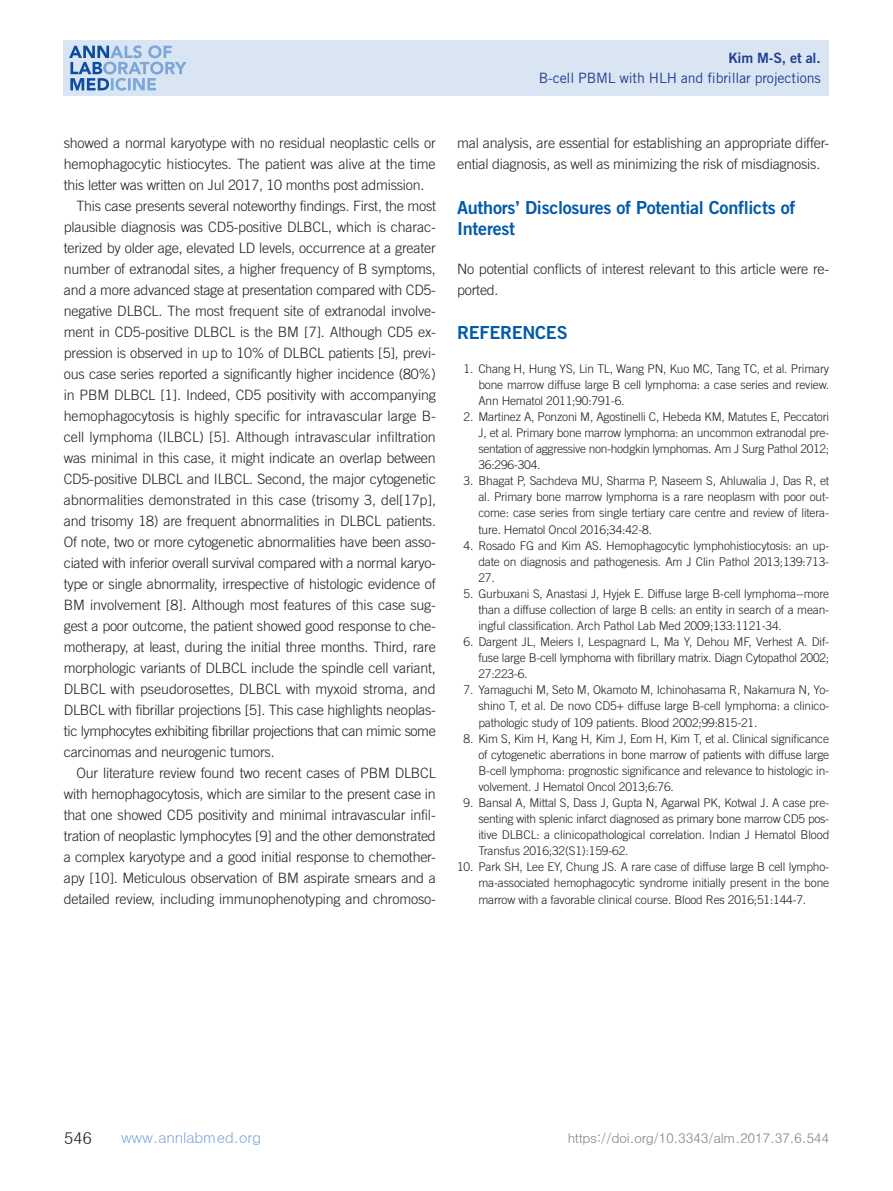
<style>
.page{position:relative;width:893px;height:1191px;background:#fff}
.page>*{position:absolute;margin:0;border:0;box-sizing:border-box;transform-origin:0 0}
.본문대제목{font:18px/21px "Trade Gothic LT Std Bd 2";letter-spacing:-.015em;color:#015aaa}
.URL{font:16.5px "Dotum";color:#231f20}
.URL-2{font:15px "Dotum";letter-spacing:-.02em;color:#7ca7d8}
.본문{font:300 14.25px/21px "Trade Gothic LT Std";letter-spacing:-.015em;color:#231f20;text-align:justify}
.하시라제목{font:14.25px "Trade Gothic LT Std";letter-spacing:-.015em;color:#253f8e}
.하시라이름{font:14.25px "Trade Gothic LT Std Bd 2";letter-spacing:-.015em;color:#253f8e}
.t1{font:13.5px "Dotum";letter-spacing:-.03em;color:#808285}
.참고문헌_1{font:300 12px/16px "Trade Gothic LT Std";letter-spacing:-.015em;color:#231f20;text-align:justify}
.참고문헌_2{font:300 12px/16px "Trade Gothic LT Std";letter-spacing:-.015em;color:#231f20;text-align:justify}
</style>
<div class="page">
<div style="left:64px;top:40px;width:765px;height:56px;background:#dae5f4"></div>
<svg style="left:69px;top:45px;width:118px;height:46px"></svg>
<p class="본문" style="left:64px;top:132px;width:374px">showed a normal karyotype with no residual neoplastic cells or hemophagocytic histiocytes. The patient was alive at the time this letter was written on Jul 2017, 10 months post admission.</p>
<p class="본문" style="left:64px;top:195px;width:374px;text-indent:13px">This case presents several noteworthy findings. First, the most plausible diagnosis was CD5-positive DLBCL, which is charac&shy;terized by older age, elevated LD levels, occurrence at a greater number of extranodal sites, a higher frequency of B symptoms, and a more advanced stage at presentation compared with CD5- negative DLBCL. The most frequent site of extranodal involve&shy;ment in CD5-positive DLBCL is the BM [7]. Although CD5 ex&shy;pression is observed in up to 10% of DLBCL patients [5], previ&shy;ous case series reported a significantly higher incidence (80%) in PBM DLBCL [1]. Indeed, CD5 positivity with accompanying hemophagocytosis is highly specific for intravascular large B&shy;cell lymphoma (ILBCL) [5]. Although intravascular infiltration was minimal in this case, it might indicate an overlap between CD5-positive DLBCL and ILBCL. Second, the major cytogenetic abnormalities demonstrated in this case (trisomy 3, del[17p], and trisomy 18) are frequent abnormalities in DLBCL patients.<br>Of note, two or more cytogenetic abnormalities have been asso&shy;ciated with inferior overall survival compared with a normal karyo&shy;type or single abnormality, irrespective of histologic evidence of BM involvement [8]. Although most features of this case sug&shy;gest a poor outcome, the patient showed good response to che&shy;motherapy, at least, during the initial three months. Third, rare morphologic variants of DLBCL include the spindle cell variant, DLBCL with pseudorosettes, DLBCL with myxoid stroma, and DLBCL with fibrillar projections [5]. This case highlights neoplas&shy;tic lymphocytes exhibiting fibrillar projections that can mimic some carcinomas and neurogenic tumors.</p>
<p class="본문" style="left:64px;top:762px;width:374px;text-indent:13px">Our literature review found two recent cases of PBM DLBCL with hemophagocytosis, which are similar to the present case in that one showed CD5 positivity and minimal intravascular infil&shy;tration of neoplastic lymphocytes [9] and the other demonstrated a complex karyotype and a good initial response to chemother&shy;apy [10]. Meticulous observation of BM aspirate smears and a detailed review, including immunophenotyping and chromoso-</p>
<p class="하시라이름" style="left:728px;top:49px;width:94px">Kim M-S, et al.</p>
<p class="하시라제목" style="left:539px;top:69px;width:283px">B-cell PBML with HLH and fibrillar projections</p>
<p class="본문" style="left:457px;top:132px;width:374px">mal analysis, are essential for establishing an appropriate differ&shy;ential diagnosis, as well as minimizing the risk of misdiagnosis.</p>
<p class="본문대제목" style="left:457px;top:197px;width:340px">Authors’ Disclosures of Potential Conflicts of<br>Interest</p>
<p class="본문" style="left:457px;top:258px;width:374px">No potential conflicts of interest relevant to this article were re&shy;ported.</p>
<p class="본문대제목" style="left:457px;top:321px;width:112px">REFERENCES</p>
<p class="참고문헌_1" style="left:478px;top:360px;width:352px;text-indent:-15px">1. Chang H, Hung YS, Lin TL, Wang PN, Kuo MC, Tang TC, et al. Primary bone marrow diffuse large B cell lymphoma: a case series and review.<br>Ann Hematol 2011;90:791-6.</p>
<p class="참고문헌_1" style="left:478px;top:408px;width:352px;text-indent:-15px">2. Martinez A, Ponzoni M, Agostinelli C, Hebeda KM, Matutes E, Peccatori J, et al. Primary bone marrow lymphoma: an uncommon extranodal pre&shy;sentation of aggressive non-hodgkin lymphomas. Am J Surg Pathol 2012; 36:296-304.</p>
<p class="참고문헌_1" style="left:478px;top:473px;width:352px;text-indent:-15px">3. Bhagat P, Sachdeva MU, Sharma P, Naseem S, Ahluwalia J, Das R, et al. Primary bone marrow lymphoma is a rare neoplasm with poor out&shy;come: case series from single tertiary care centre and review of litera&shy;ture. Hematol Oncol 2016;34:42-8.</p>
<p class="참고문헌_1" style="left:478px;top:537px;width:352px;text-indent:-15px">4. Rosado FG and Kim AS. Hemophagocytic lymphohistiocytosis: an up&shy;date on diagnosis and pathogenesis. Am J Clin Pathol 2013;139:713- 27.</p>
<p class="참고문헌_1" style="left:478px;top:585px;width:352px;text-indent:-15px">5. Gurbuxani S, Anastasi J, Hyjek E. Diffuse large B-cell lymphoma--more than a diffuse collection of large B cells: an entity in search of a mean&shy;ingful classification. Arch Pathol Lab Med 2009;133:1121-34.</p>
<p class="참고문헌_1" style="left:478px;top:633px;width:352px;text-indent:-15px">6. Dargent JL, Meiers I, Lespagnard L, Ma Y, Dehou MF, Verhest A. Dif&shy;fuse large B-cell lymphoma with fibrillary matrix. Diagn Cytopathol 2002; 27:223-6.</p>
<p class="참고문헌_1" style="left:478px;top:682px;width:352px;text-indent:-15px">7. Yamaguchi M, Seto M, Okamoto M, Ichinohasama R, Nakamura N, Yo&shy;shino T, et al. De novo CD5+ diffuse large B-cell lymphoma: a clinico&shy;pathologic study of 109 patients. Blood 2002;99:815-21.</p>
<p class="참고문헌_1" style="left:478px;top:730px;width:352px;text-indent:-15px">8. Kim S, Kim H, Kang H, Kim J, Eom H, Kim T, et al. Clinical significance of cytogenetic aberrations in bone marrow of patients with diffuse large B-cell lymphoma: prognostic significance and relevance to histologic in&shy;volvement. J Hematol Oncol 2013;6:76.</p>
<p class="참고문헌_1" style="left:478px;top:794px;width:352px;text-indent:-15px">9. Bansal A, Mittal S, Dass J, Gupta N, Agarwal PK, Kotwal J. A case pre&shy;senting with splenic infarct diagnosed as primary bone marrow CD5 pos&shy;itive DLBCL: a clinicopathological correlation. Indian J Hematol Blood Transfus 2016;32(S1):159-62.</p>
<p class="참고문헌_2" style="left:478px;top:859px;width:352px;text-indent:-21px">10. Park SH, Lee EY, Chung JS. A rare case of diffuse large B cell lympho&shy;ma-associated hemophagocytic syndrome initially present in the bone marrow with a favorable clinical course. Blood Res 2016;51:144-7.</p>
<p class="URL" style="left:64px;top:1129px;width:30px">546</p>
<p class="URL-2" style="left:121px;top:1130px;width:142px">www.annlabmed.org</p>
<p class="t1" style="left:568px;top:1131px;width:263px">https://doi.org/10.3343/alm.2017.37.6.544</p>
</div>
